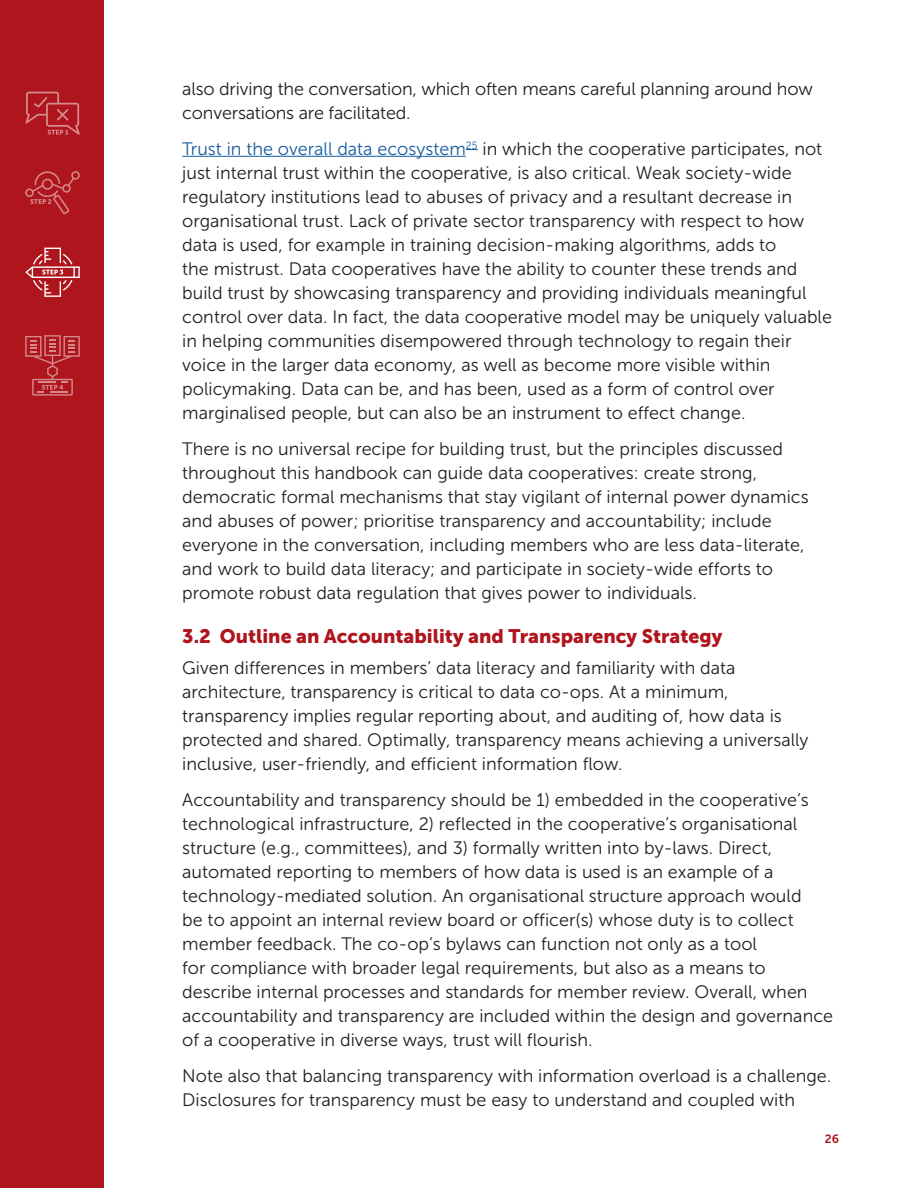
<style>
.page{position:relative;width:918px;height:1188px;background:#fff}
.page>*{position:absolute;margin:0;border:0;box-sizing:border-box;transform-origin:0 0}
.B{font:19.5px "Museo Sans 900";color:#af151d}
.Body{font:18px/24px "Museo Sans 300";color:#231f20}
.Body-2{font:12px "Museo Sans 700";color:#af151d}
.s1{color:#175d9e}
</style>
<div class="page">
<hr style="left:182px;top:156px;width:284px;height:1px;background:#175d9e">
<svg style="left:466px;top:149px;width:12px;height:1px"></svg>
<div style="left:0;top:0;width:104px;height:1188px;background:#af151d"></div>
<svg style="left:25px;top:92px;width:55px;height:43px"></svg>
<svg style="left:25px;top:171px;width:55px;height:43px"></svg>
<svg style="left:25px;top:248px;width:55px;height:49px"></svg>
<svg style="left:25px;top:335px;width:55px;height:61px"></svg>
<p class="Body" style="left:182px;top:76px;width:632px">also driving the conversation, which often means careful planning around how conversations are facilitated.</p>
<p class="Body" style="left:182px;top:136px;width:651px"><span class="s1">Trust in the overall data ecosystem</span><sup>25</sup> in which the cooperative participates, not just internal trust within the cooperative, is also critical. Weak society-wide regulatory institutions lead to abuses of privacy and a resultant decrease in organisational trust. Lack of private sector transparency with respect to how data is used, for example in training decision-making algorithms, adds to<br>the mistrust. Data cooperatives have the ability to counter these trends and build trust by showcasing transparency and providing individuals meaningful control over data. In fact, the data cooperative model may be uniquely valuable in helping communities disempowered through technology to regain their voice in the larger data economy, as well as become more visible within policymaking. Data can be, and has been, used as a form of control over marginalised people, but can also be an instrument to effect change.</p>
<p class="Body" style="left:182px;top:436px;width:628px">There is no universal recipe for building trust, but the principles discussed throughout this handbook can guide data cooperatives: create strong, democratic formal mechanisms that stay vigilant of internal power dynamics and abuses of power; prioritise transparency and accountability; include everyone in the conversation, including members who are less data-literate, and work to build data literacy; and participate in society-wide efforts to promote robust data regulation that gives power to individuals.</p>
<p class="B" style="left:182px;top:625px;width:542px">3.2 Outline an Accountability and Transparency Strategy</p>
<p class="Body" style="left:182px;top:655px;width:628px">Given differences in members’ data literacy and familiarity with data architecture, transparency is critical to data co-ops. At a minimum, transparency implies regular reporting about, and auditing of, how data is protected and shared. Optimally, transparency means achieving a universally inclusive, user-friendly, and efficient information flow.</p>
<p class="Body" style="left:182px;top:787px;width:652px">Accountability and transparency should be 1) embedded in the cooperative’s technological infrastructure, 2) reflected in the cooperative’s organisational structure (e.g., committees), and 3) formally written into by-laws. Direct, automated reporting to members of how data is used is an example of a technology-mediated solution. An organisational structure approach would<br>be to appoint an internal review board or officer(s) whose duty is to collect member feedback. The co-op’s bylaws can function not only as a tool<br>for compliance with broader legal requirements, but also as a means to describe internal processes and standards for member review. Overall, when accountability and transparency are included within the design and governance of a cooperative in diverse ways, trust will flourish.</p>
<p class="Body" style="left:182px;top:1063px;width:650px">Note also that balancing transparency with information overload is a challenge.<br>Disclosures for transparency must be easy to understand and coupled with</p>
<p class="Body-2" style="left:825px;top:1132px;width:16px">26</p>
</div>
